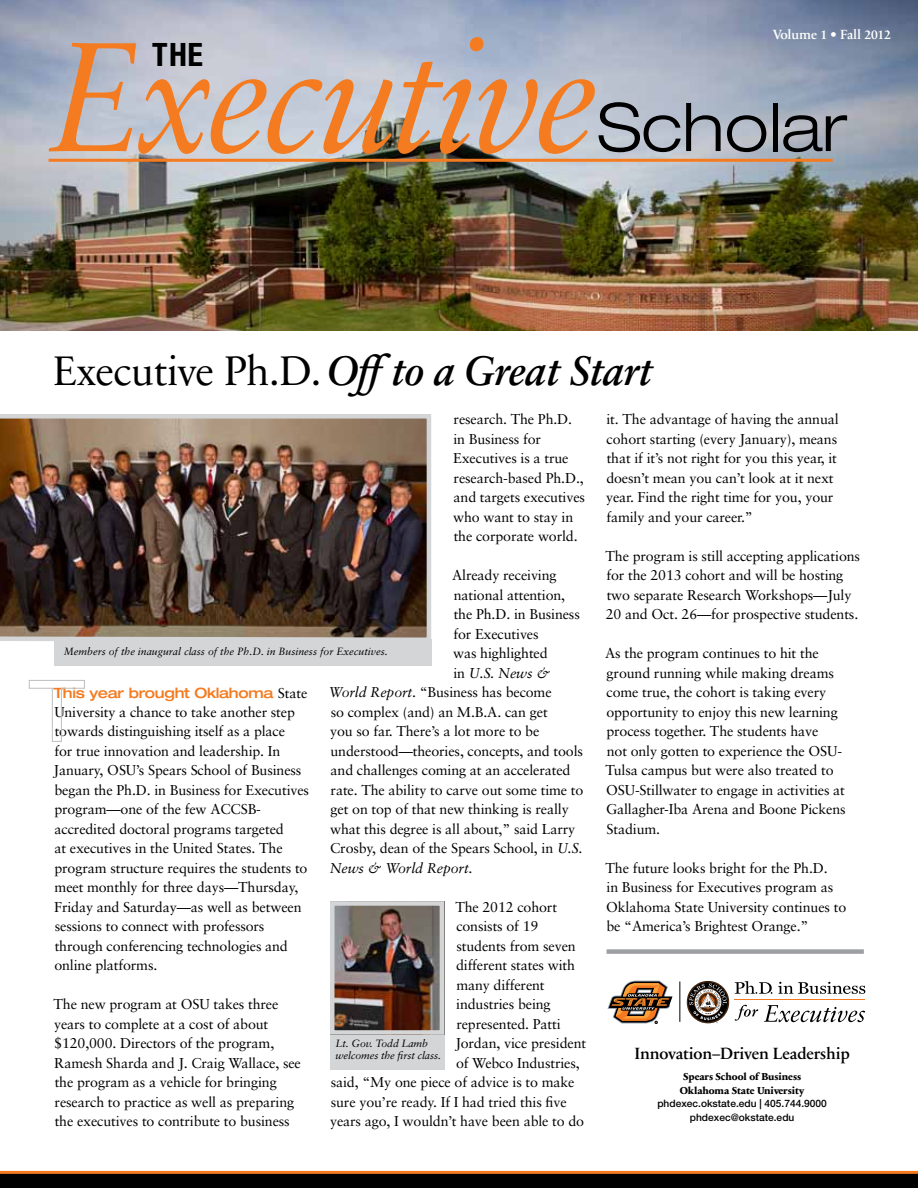
<style>
.page{position:relative;width:918px;height:1188px;background:#fff}
.page>*{position:absolute;margin:0;border:0;box-sizing:border-box;transform-origin:0 0}
.t1{font:158.85px "Sabon Next LT Pro Display It";letter-spacing:-.02em;color:#f47b20}
.t2{font:300 expanded 66.75px "Helvetica Neue LT Std";color:#000}
.t3{font:italic 600 42px "Sabon Next LT Pro";letter-spacing:-.01em;color:#000}
.t4{font:700 condensed 32.25px "Helvetica Neue LT Std";color:#000}
.t5{font:600 16.5px "Sabon Next LT Pro";letter-spacing:-.01em;color:#000}
.t6{font:14.25px/19.5px "Sabon";letter-spacing:-.01em;color:#000}
.t7{font:500 expanded 14.25px "Helvetica Neue LT Std";letter-spacing:-.02em;color:#f47b20}
.t8{font:italic 14.25px "Sabon";letter-spacing:-.01em;color:#000}
.t9{font:600 13.5px "Sabon Next LT Pro";letter-spacing:-.01em;color:#fff}
.t10{font:italic 10.5px/12.6px "Sabon";color:#000}
.t11{font:500 10.2px/13.5px "Helvetica Neue LT Std";color:#000;text-align:center}
.t12{font:800 10.2px/13.5px "Sabon Next LT Pro";letter-spacing:-.01em;color:#000;text-align:center}
.s1{font-family:"Sabon Next LT Pro Display";font-weight:400;font-style:normal}
.s2{font-style:normal}
.s3{font-style:italic}
.s4{font-family:"Sabon";font-weight:400;font-stretch:normal;color:#000}
</style>
<div class="page">
<img style="left:0;top:0;width:918px;height:330px">
<div style="left:0;top:1172px;width:918px;height:16px;background:#000"></div>
<hr style="left:0;top:1171px;width:918px;height:3px;background:#f47920">
<hr style="left:49px;top:159px;width:784px;height:3px;background:#f47b20">
<svg style="left:28px;top:680px;width:57px;height:62px"></svg>
<img style="left:0;top:414px;width:432px;height:230px">
<div style="left:54px;top:639px;width:377px;height:27px;background:#d3d5d6"></div>
<div style="left:330px;top:1035px;width:114px;height:35px;background:#d3d5d6"></div>
<img style="left:335px;top:906px;width:104px;height:124px">
<div style="left:607px;top:949px;width:257px;height:5px;background:#9d9fa2"></div>
<div style="left:330px;top:901px;width:114px;height:134px;border:4px solid #d3d5d6"></div>
<svg style="left:735px;top:1005px;width:23px;height:16px"></svg>
<svg style="left:764px;top:1005px;width:101px;height:17px"></svg>
<svg style="left:735px;top:981px;width:37px;height:13px"></svg>
<svg style="left:778px;top:982px;width:87px;height:12px"></svg>
<hr style="left:735px;top:999px;width:130px;height:1px;background:#f47b20">
<svg style="left:686px;top:981px;width:43px;height:43px"></svg>
<svg style="left:608px;top:981px;width:65px;height:43px"></svg>
<hr style="left:679px;top:982px;width:1px;height:40px;background:#000">
<p class="t9" style="left:773px;top:24px;width:120px">Volume 1 • Fall 2012</p>
<h1 class="t1" style="left:54px;top:-24px;width:547px">Executive</h1>
<h3 class="t4" style="left:152px;top:35px;width:52px">The</h3>
<h2 class="t2" style="left:597px;top:87px;width:251px">Scholar</h2>
<h3 class="t3" style="left:53px;top:338px;width:602px"><span class="s1">Executive Ph.D.</span> Offto a Great Start</h3>
<p class="t6" style="left:453px;top:410px;width:134px">research. The Ph.D. in Business for<br>Executives is a true research-based Ph.D., and targets executives who want to stay in the corporate world.</p>
<p class="t6" style="left:452px;top:565px;width:106px">Already receiving</p>
<p class="t6" style="left:454px;top:585px;width:113px">national attention,</p>
<p class="t6" style="left:454px;top:604px;width:128px">the Ph.D. in Business</p>
<p class="t6" style="left:453px;top:624px;width:87px">for Executives</p>
<p class="t6" style="left:453px;top:643px;width:96px">was highlighted</p>
<p class="t8" style="left:453px;top:665px;width:98px"><span class="s2">in</span> U.S. News &amp;</p>
<p class="t6" style="left:329px;top:682px;width:225px"><span class="s3">World Report</span>. “Business has become</p>
<p class="t6" style="left:331px;top:702px;width:218px">so complex (and) an M.B.A. can get</p>
<p class="t6" style="left:330px;top:721px;width:211px">you so far. There’s a lot more to be</p>
<p class="t6" style="left:330px;top:741px;width:254px">understood—theories, concepts, and tools</p>
<p class="t6" style="left:331px;top:760px;width:241px">and challenges coming at an accelerated</p>
<p class="t6" style="left:331px;top:780px;width:254px">rate. The ability to carve out some time to</p>
<p class="t6" style="left:331px;top:799px;width:240px">get on top of that new thinking is really</p>
<p class="t6" style="left:330px;top:819px;width:247px">what this degree is all about,” said Larry</p>
<p class="t6" style="left:330px;top:838px;width:254px">Crosby, dean of the Spears School, in <span class="s3">U.S.</span></p>
<p class="t8" style="left:330px;top:860px;width:144px">News &amp; World Report<span class="s2">.</span></p>
<p class="t6" style="left:455px;top:897px;width:103px">The 2012 cohort</p>
<p class="t6" style="left:456px;top:916px;width:84px">consists of 19</p>
<p class="t6" style="left:457px;top:936px;width:121px">students from seven</p>
<p class="t6" style="left:456px;top:955px;width:121px">different states with</p>
<p class="t6" style="left:456px;top:975px;width:90px">many different</p>
<p class="t6" style="left:456px;top:994px;width:96px">industries being</p>
<p class="t6" style="left:456px;top:1014px;width:106px">represented. Patti</p>
<p class="t6" style="left:455px;top:1033px;width:132px">Jordan, vice president</p>
<p class="t6" style="left:456px;top:1053px;width:125px">of Webco Industries,</p>
<p class="t6" style="left:331px;top:1072px;width:245px">said, “My one piece of advice is to make</p>
<p class="t6" style="left:331px;top:1092px;width:237px">sure you’re ready. If I had tried this five</p>
<p class="t6" style="left:330px;top:1111px;width:256px">years ago, I wouldn’t have been able to do</p>
<p class="t10" style="left:64px;top:645px;width:325px">Members of the inaugural class of the Ph.D. in Business for Executives.</p>
<p class="t7" style="left:53px;top:684px;width:256px">This year brought Oklahoma <span class="s4">State</span></p>
<p class="t6" style="left:54px;top:702px;width:257px">University a chance to take another step towards distinguishing itself as a place<br>for true innovation and leadership. In January, OSU’s Spears School of Business began the Ph.D. in Business for Executives program—one of the few ACCSB&shy;accredited doctoral programs targeted<br>at executives in the United States. The program structure requires the students to meet monthly for three days—Thursday, Friday and Saturday—as well as between sessions to connect with professors through conferencing technologies and online platforms.</p>
<p class="t6" style="left:54px;top:995px;width:249px">The new program at OSU takes three years to complete at a cost of about $120,000. Directors of the program, Ramesh Sharda and J. Craig Wallace, see the program as a vehicle for bringing research to practice as well as preparing the executives to contribute to business</p>
<p class="t10" style="left:335px;top:1037px;width:107px">Lt. Gov. Todd Lamb welcomes the first class.</p>
<p class="t6" style="left:606px;top:409px;width:234px">it. The advantage of having the annual cohort starting (every January), means that if it’s not right for you this year, it doesn’t mean you can’t look at it next year. Find the right time for you, your family and your career.”</p>
<p class="t6" style="left:606px;top:546px;width:256px">The program is still accepting applications for the 2013 cohort and will be hosting two separate Research Workshops—July 20 and Oct. 26—for prospective students.</p>
<p class="t6" style="left:605px;top:643px;width:242px">As the program continues to hit the ground running while making dreams come true, the cohort is taking every opportunity to enjoy this new learning process together. The students have<br>not only gotten to experience the OSU-Tulsa campus but were also treated to OSU-Stillwater to engage in activities at Gallagher-Iba Arena and Boone Pickens Stadium.</p>
<p class="t6" style="left:606px;top:858px;width:242px">The future looks bright for the Ph.D.<br>in Business for Executives program as Oklahoma State University continues to be “America’s Brightest Orange.”</p>
<p class="t5" style="left:634px;top:1040px;width:217px">Innovation–Driven Leadership</p>
<p class="t12" style="left:680px;top:1070px;width:126px">Spears School of Business<br>Oklahoma State University</p>
<p class="t11" style="left:657px;top:1097px;width:171px">phdexec.okstate.edu | 405.744.9000 phdexec@okstate.edu</p>
</div>
